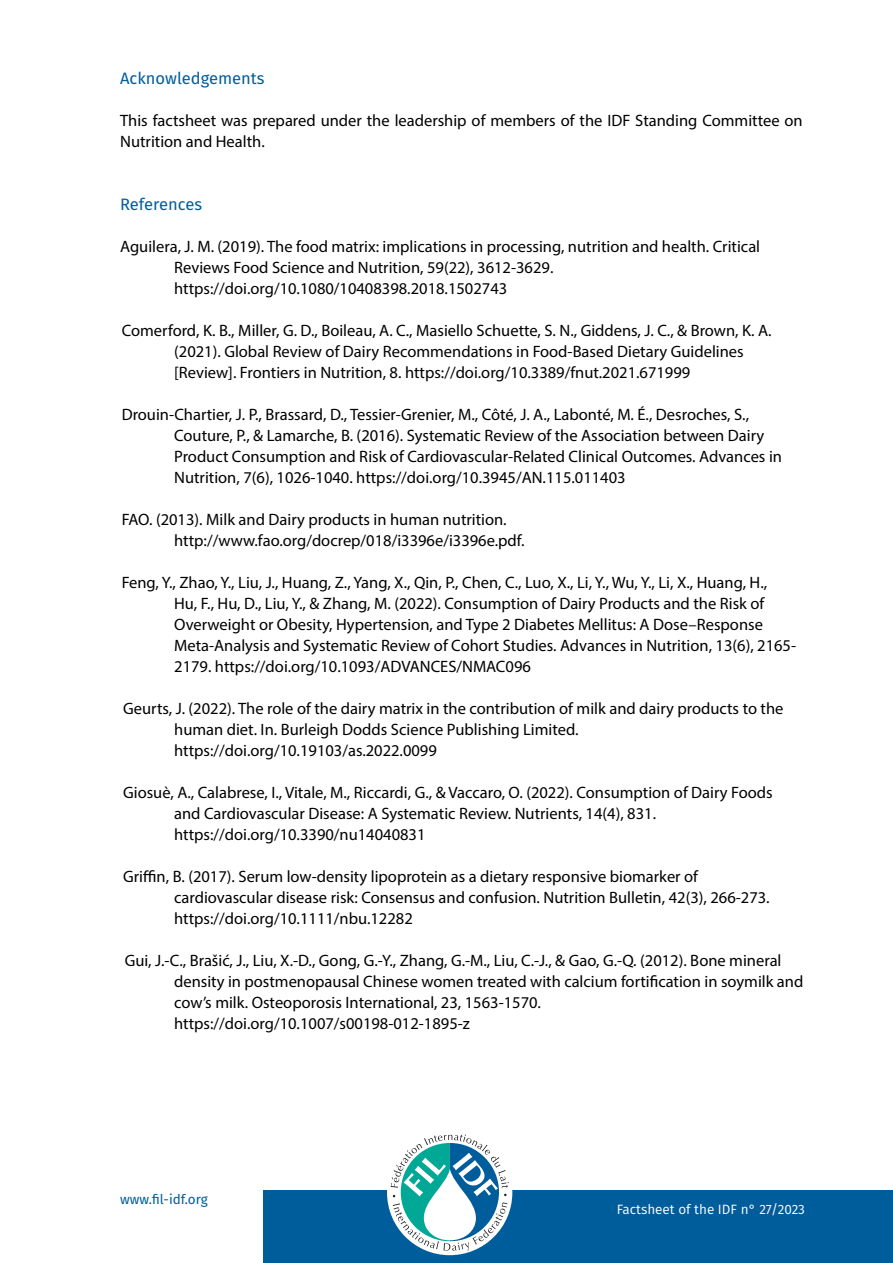
<style>
.page{position:relative;width:893px;height:1263px;background:#fff}
.page>*{position:absolute;margin:0;border:0;box-sizing:border-box;transform-origin:0 0}
.t1{font:16.5px/21px "Myriad Pro";color:#000}
.t2{font:16.5px "Fira Sans";color:#005d9c}
.t3{font:13.5px "Fira Sans";color:#fff}
.t4{font:13.5px "Fira Sans";color:#005d9c}
</style>
<div class="page">
<div style="left:264px;top:1191px;width:629px;height:72px;background:#005d9c"></div>
<div style="left:387px;top:1130px;width:125px;height:125px;background:#fff;border-radius:50%"></div>
<svg style="left:391px;top:1134px;width:118px;height:117px"></svg>
<p class="t2" style="left:120px;top:66px;width:146px">Acknowledgements</p>
<p class="t1" style="left:120px;top:110px;width:684px">This factsheet was prepared under the leadership of members of the IDF Standing Committee on<br>Nutrition and Health.</p>
<p class="t2" style="left:120px;top:192px;width:83px">References</p>
<p class="t1" style="left:174px;top:236px;width:587px;text-indent:-54px">Aguilera, J. M. (2019). The food matrix: implications in processing, nutrition and health. Critical<br>Reviews Food Science and Nutrition, 59(22), 3612-3629. https://doi.org/10.1080/10408398.2018.1502743</p>
<p class="t1" style="left:174px;top:320px;width:599px;text-indent:-53px">Comerford, K. B., Miller, G. D., Boileau, A. C., Masiello Schuette, S. N., Giddens, J. C., &amp; Brown, K. A. (2021). Global Review of Dairy Recommendations in Food-Based Dietary Guidelines [Review]. Frontiers in Nutrition, 8. https://doi.org/10.3389/fnut.2021.671999</p>
<p class="t1" style="left:174px;top:404px;width:609px;text-indent:-53px">Drouin-Chartier, J. P., Brassard, D., Tessier-Grenier, M., Côté, J. A., Labonté, M. É., Desroches, S., Couture, P., &amp; Lamarche, B. (2016). Systematic Review of the Association between Dairy Product Consumption and Risk of Cardiovascular-Related Clinical Outcomes. Advances in Nutrition, 7(6), 1026-1040. https://doi.org/10.3945/AN.115.011403</p>
<p class="t1" style="left:174px;top:509px;width:352px;text-indent:-53px">FAO. (2013). Milk and Dairy products in human nutrition. http://www.fao.org/docrep/018/i3396e/i3396e.pdf.</p>
<p class="t1" style="left:174px;top:572px;width:623px;text-indent:-53px">Feng, Y., Zhao, Y., Liu, J., Huang, Z., Yang, X., Qin, P., Chen, C., Luo, X., Li, Y., Wu, Y., Li, X., Huang, H.,<br>Hu, F., Hu, D., Liu, Y., &amp; Zhang, M. (2022). Consumption of Dairy Products and the Risk of Overweight or Obesity, Hypertension, and Type 2 Diabetes Mellitus: A Dose–Response Meta-Analysis and Systematic Review of Cohort Studies. Advances in Nutrition, 13(6), 2165- 2179. https://doi.org/10.1093/ADVANCES/NMAC096</p>
<p class="t1" style="left:174px;top:698px;width:611px;text-indent:-51px">Geurts, J. (2022). The role of the dairy matrix in the contribution of milk and dairy products to the human diet. In. Burleigh Dodds Science Publishing Limited. https://doi.org/10.19103/as.2022.0099</p>
<p class="t1" style="left:174px;top:782px;width:600px;text-indent:-51px">Giosuè, A., Calabrese, I., Vitale, M., Riccardi, G., &amp; Vaccaro, O. (2022). Consumption of Dairy Foods and Cardiovascular Disease: A Systematic Review. Nutrients, 14(4), 831. https://doi.org/10.3390/nu14040831</p>
<p class="t1" style="left:174px;top:866px;width:597px;text-indent:-51px">Griffin, B. (2017). Serum low‐density lipoprotein as a dietary responsive biomarker of cardiovascular disease risk: Consensus and confusion. Nutrition Bulletin, 42(3), 266-273. https://doi.org/10.1111/nbu.12282</p>
<p class="t1" style="left:174px;top:950px;width:631px;text-indent:-50px">Gui, J.-C., Brašić, J., Liu, X.-D., Gong, G.-Y., Zhang, G.-M., Liu, C.-J., &amp; Gao, G.-Q. (2012). Bone mineral density in postmenopausal Chinese women treated with calcium fortification in soymilk and cow’s milk. Osteoporosis International, 23, 1563-1570. https://doi.org/10.1007/s00198-012-1895-z</p>
<p class="t4" style="left:120px;top:1189px;width:89px">www.fil-idf.org</p>
<p class="t3" style="left:617px;top:1199px;width:190px">Factsheet of the IDF n° 27/2023</p>
</div>
